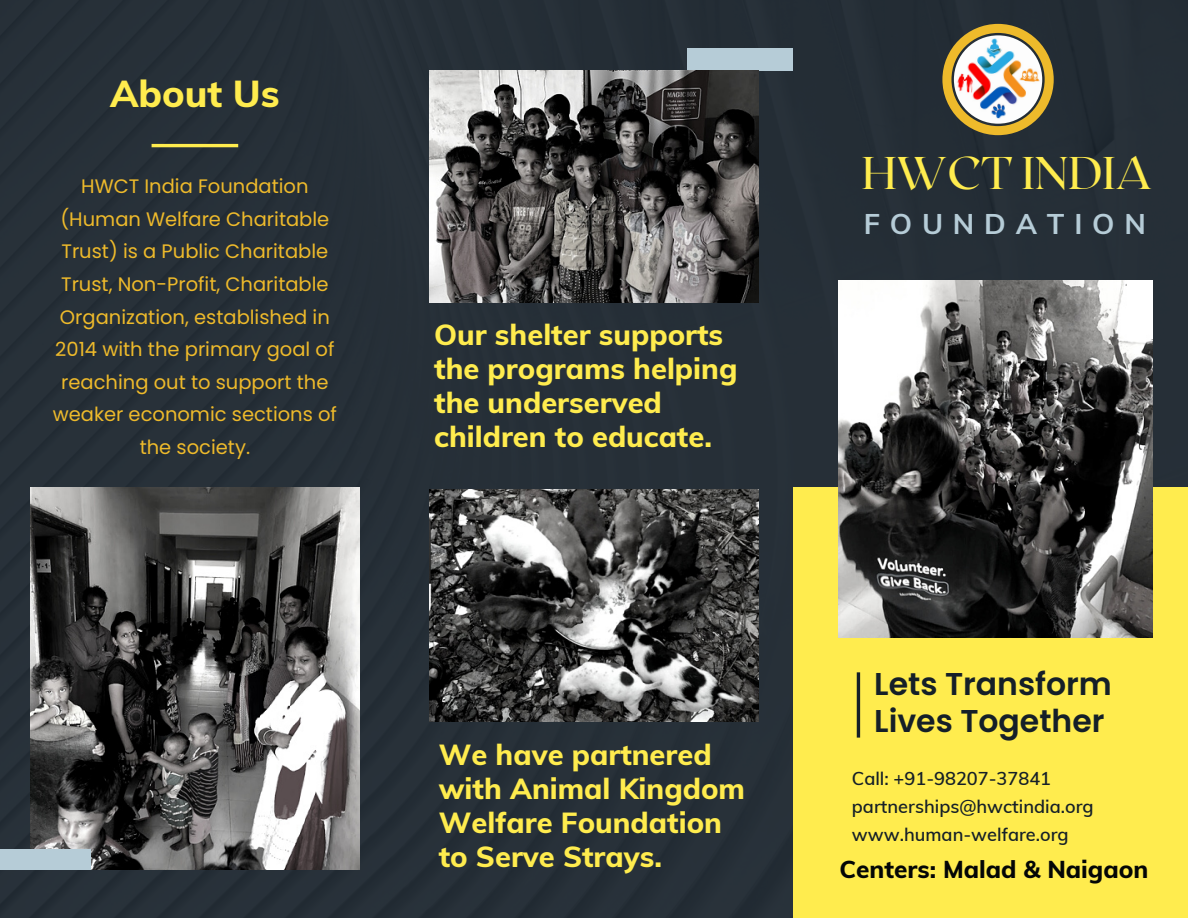
<style>
.page{position:relative;width:1188px;height:918px;background:#262f37}
.page>*{position:absolute;margin:0;border:0;box-sizing:border-box;transform-origin:0 0}
.t1{font:45.75px "Roxborough CF";color:#ffec4e}
.t2{font:800 37.5px "Muli";color:#ffec4e}
.t3{font:600 31.5px/37.2px "Poppins";color:#151f28}
.t4{font:800 29.1px/34px "Muli";color:#ffec4e}
.t5{font:700 28.5px "Muli";letter-spacing:.345em;color:#b6ccd7}
.t6{font:800 24.45px "Muli";color:#040606}
.t7{font:19.5px/32.7px "Poppins";color:#eeba2b;text-align:center}
.t8{font:600 18.15px/28.2px "Muli";color:#151f28}
</style>
<div class="page">
<div style="left:793px;top:488px;width:395px;height:430px;background:#ffec4e"></div>
<img style="left:839px;top:281px;width:314px;height:356px">
<img style="left:430px;top:490px;width:328px;height:232px">
<img style="left:31px;top:488px;width:328px;height:381px">
<div style="left:687px;top:48px;width:106px;height:23px;background:#b6ccd7"></div>
<div style="left:0;top:849px;width:91px;height:20px;background:#b6ccd7"></div>
<hr style="left:152px;top:144px;width:86px;height:3px;background:#ffec4e">
<hr style="left:857px;top:672px;width:3px;height:66px;background:#151f28">
<img style="left:430px;top:71px;width:328px;height:232px">
<svg style="left:942px;top:24px;width:112px;height:111px"></svg>
<h2 class="t2" style="left:110px;top:69px;width:171px">About Us</h2>
<p class="t7" style="left:53px;top:170px;width:286px">HWCT India Foundation (Human Welfare Charitable<br>Trust) is a Public Charitable<br>Trust, Non-Profit, Charitable<br>Organization, established in<br>2014 with the primary goal of reaching out to support the weaker economic sections of the society.</p>
<h3 class="t4" style="left:434px;top:317px;width:305px">Our shelter supports the programs helping the underserved children to educate.</h3>
<h3 class="t4" style="left:439px;top:737px;width:308px">We have partnered with Animal Kingdom<br>Welfare Foundation to Serve Strays.</h3>
<h1 class="t1" style="left:862px;top:143px;width:292px">HWCT INDIA</h1>
<h3 class="t5" style="left:864px;top:205px;width:284px">FOUNDATION</h3>
<h3 class="t3" style="left:874px;top:665px;width:239px">Lets Transform<br>Lives Together</h3>
<p class="t8" style="left:852px;top:764px;width:243px">Call: +91-98207-37841 partnerships@hwctindia.org www.human-welfare.org</p>
<p class="t6" style="left:839px;top:854px;width:311px">Centers: Malad &amp; Naigaon</p>
</div>
